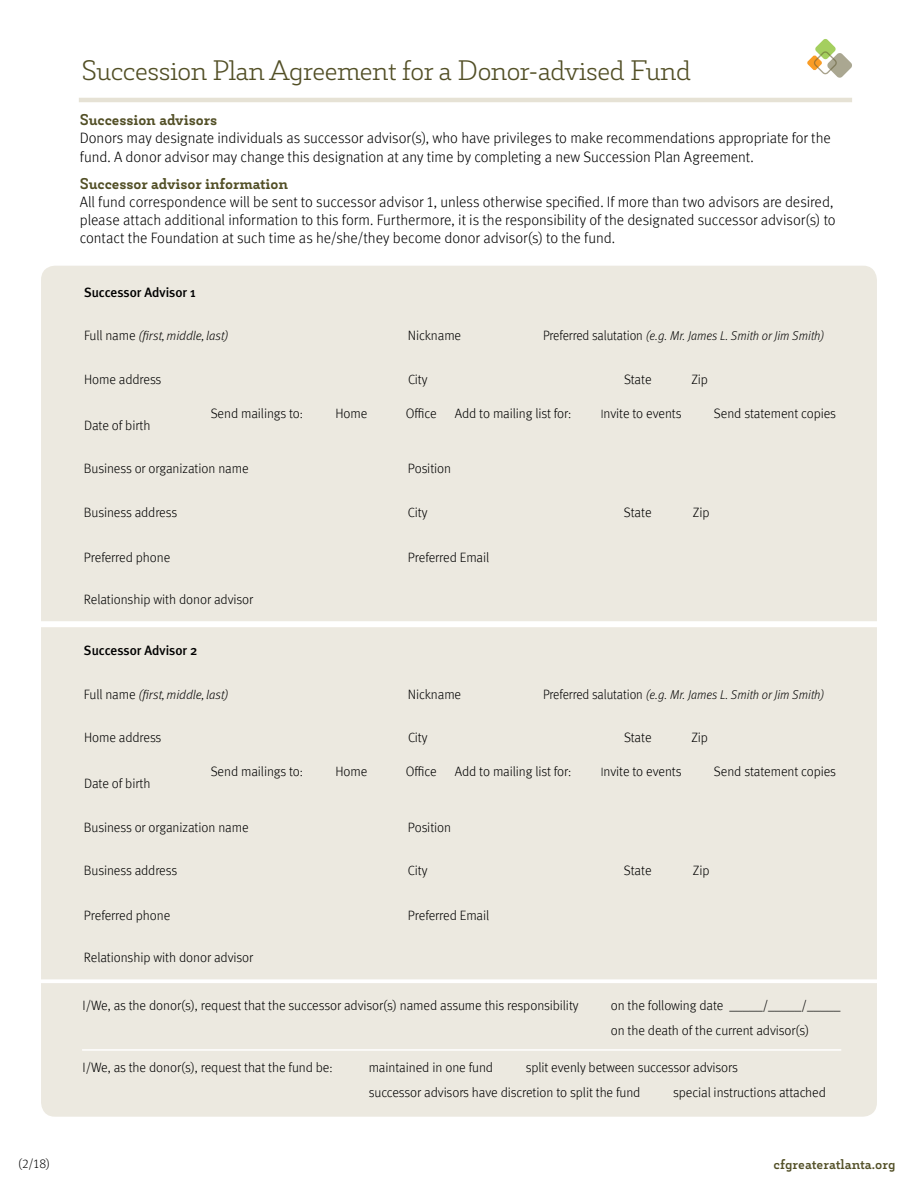
<style>
.page{position:relative;width:918px;height:1188px;background:#fff}
.page>*{position:absolute;margin:0;border:0;box-sizing:border-box;transform-origin:0 0}
.t1{font:300 27px "Decour";letter-spacing:-.04em;color:#524f26}
.t2{font:15px/18px "Meta Light LF";letter-spacing:-.005em;color:#000}
.t3{font:900 15px "Decour";letter-spacing:-.005em;color:#524f26}
.t4{font:13.5px/24.3px "Meta Light LF";letter-spacing:-.005em;color:#000}
.t5{font:500 13.5px "Meta Plus";letter-spacing:-.005em;color:#000}
.t6{font:700 13.5px "Decour";color:#524f26}
.t7{font:italic 300 12.75px "Meta OT";color:#000;scale:.95 1}
.t8{font:italic 300 12.75px "Meta OT";color:#000}
.t9{font:12.75px "Meta Light LF";color:#000}
.s1{font-family:"Meta Light LF";font-weight:400;font-style:normal;font-size:13.5px}
.s2{font-size:12px}
</style>
<div class="page">
<div style="left:41px;top:266px;width:836px;height:851px;background:#ece9e0;border-radius:14px"></div>
<svg style="left:807px;top:39px;width:45px;height:39px"></svg>
<hr style="left:79px;top:98px;width:773px;height:4px;background:#e6e2d5">
<hr style="left:25px;top:979px;width:858px;height:4px;background:#fff">
<div style="left:30px;top:621px;width:861px;height:6px;background:#fff"></div>
<hr style="left:82px;top:1049px;width:759px;height:2px;background:#fff">
<h1 class="t1" style="left:81px;top:54px;width:612px">Succession Plan Agreement for a Donor-advised Fund</h1>
<p class="t3" style="left:80px;top:110px;width:139px">Succession advisors</p>
<p class="t2" style="left:80px;top:129px;width:753px;line-height:18.9px">Donors may designate individuals as successor advisor(s), who have privileges to make recommendations appropriate for the fund. A donor advisor may change this designation at any time by completing a new Succession Plan Agreement.</p>
<p class="t3" style="left:80px;top:174px;width:210px">Successor advisor information</p>
<p class="t2" style="left:80px;top:192px;width:757px">All fund correspondence will be sent to successor advisor 1, unless otherwise specified. If more than two advisors are desired, please attach additional information to this form. Furthermore, it is the responsibility of the designated successor advisor(s) to contact the Foundation at such time as he/she/they become donor advisor(s) to the fund.</p>
<p class="t5" style="left:84px;top:284px;width:113px">Successor Advisor 1</p>
<p class="t8" style="left:84px;top:329px;width:146px"><span class="s1">Full name</span> (first, middle, last)</p>
<p class="t4" style="left:408px;top:324px;width:55px">Nickname</p>
<p class="t7" style="left:543px;top:329px;width:298px"><span class="s1">Preferred salutation</span> (e.g. Mr. James L. Smith or Jim Smith)</p>
<p class="t4" style="left:84px;top:367px;width:79px">Home address</p>
<p class="t4" style="left:408px;top:367px;width:21px">City</p>
<p class="t4" style="left:624px;top:367px;width:29px">State</p>
<p class="t4" style="left:692px;top:367px;width:18px">Zip</p>
<p class="t4" style="left:84px;top:413px;width:68px">Date of birth</p>
<p class="t4" style="left:211px;top:401px;width:94px">Send mailings to:</p>
<p class="t4" style="left:335px;top:401px;width:33px">Home</p>
<p class="t4" style="left:406px;top:401px;width:32px">Office</p>
<p class="t4" style="left:455px;top:401px;width:118px">Add to mailing list for:</p>
<p class="t4" style="left:601px;top:401px;width:82px"><span class="s2">I</span>nvite to events</p>
<p class="t4" style="left:714px;top:401px;width:124px">Send statement copies</p>
<p class="t4" style="left:84px;top:456px;width:166px">Business or organization name</p>
<p class="t4" style="left:408px;top:456px;width:45px">Position</p>
<p class="t4" style="left:84px;top:500px;width:95px">Business address</p>
<p class="t4" style="left:408px;top:500px;width:21px">City</p>
<p class="t4" style="left:624px;top:500px;width:29px">State</p>
<p class="t4" style="left:693px;top:500px;width:18px">Zip</p>
<p class="t4" style="left:84px;top:545px;width:88px">Preferred phone</p>
<p class="t4" style="left:408px;top:545px;width:83px">Preferred Email</p>
<p class="t4" style="left:84px;top:587px;width:171px">Relationship with donor advisor</p>
<p class="t5" style="left:84px;top:643px;width:115px">Successor Advisor 2</p>
<p class="t8" style="left:84px;top:687px;width:146px"><span class="s1">Full name</span> (first, middle, last)</p>
<p class="t4" style="left:408px;top:682px;width:55px">Nickname</p>
<p class="t7" style="left:543px;top:687px;width:298px"><span class="s1">Preferred salutation</span> (e.g. Mr. James L. Smith or Jim Smith)</p>
<p class="t4" style="left:84px;top:725px;width:79px">Home address</p>
<p class="t4" style="left:408px;top:725px;width:21px">City</p>
<p class="t4" style="left:624px;top:725px;width:29px">State</p>
<p class="t4" style="left:692px;top:725px;width:18px">Zip</p>
<p class="t4" style="left:84px;top:771px;width:68px">Date of birth</p>
<p class="t4" style="left:211px;top:759px;width:94px">Send mailings to:</p>
<p class="t4" style="left:335px;top:759px;width:33px">Home</p>
<p class="t4" style="left:406px;top:759px;width:32px">Office</p>
<p class="t4" style="left:455px;top:759px;width:118px">Add to mailing list for:</p>
<p class="t4" style="left:601px;top:759px;width:82px"><span class="s2">I</span>nvite to events</p>
<p class="t4" style="left:714px;top:759px;width:124px">Send statement copies</p>
<p class="t4" style="left:84px;top:815px;width:166px">Business or organization name</p>
<p class="t4" style="left:408px;top:815px;width:45px">Position</p>
<p class="t4" style="left:84px;top:858px;width:95px">Business address</p>
<p class="t4" style="left:408px;top:858px;width:21px">City</p>
<p class="t4" style="left:624px;top:858px;width:29px">State</p>
<p class="t4" style="left:693px;top:858px;width:18px">Zip</p>
<p class="t4" style="left:84px;top:903px;width:88px">Preferred phone</p>
<p class="t4" style="left:408px;top:903px;width:83px">Preferred Email</p>
<p class="t4" style="left:84px;top:945px;width:171px">Relationship with donor advisor</p>
<p class="t4" style="left:83px;top:993px;width:498px">I/We, as the donor(s), request that the successor advisor(s) named assume this responsibility</p>
<p class="t4" style="left:611px;top:993px;width:231px">on the following date _____/_____/_____ on the death of the current advisor(s)</p>
<p class="t4" style="left:83px;top:1055px;width:251px">I/We, as the donor(s), request that the fund be:</p>
<p class="t4" style="left:369px;top:1055px;width:126px">maintained in one fund</p>
<p class="t4" style="left:369px;top:1055px;width:371px;text-indent:157px">split evenly between successor advisors successor advisors have discretion to split the fund</p>
<p class="t4" style="left:673px;top:1080px;width:154px">special instructions attached</p>
<p class="t9" style="left:18px;top:1156px;width:33px">(2/18)</p>
<p class="t6" style="left:774px;top:1155px;width:123px">cfgreateratlanta.org</p>
</div>
